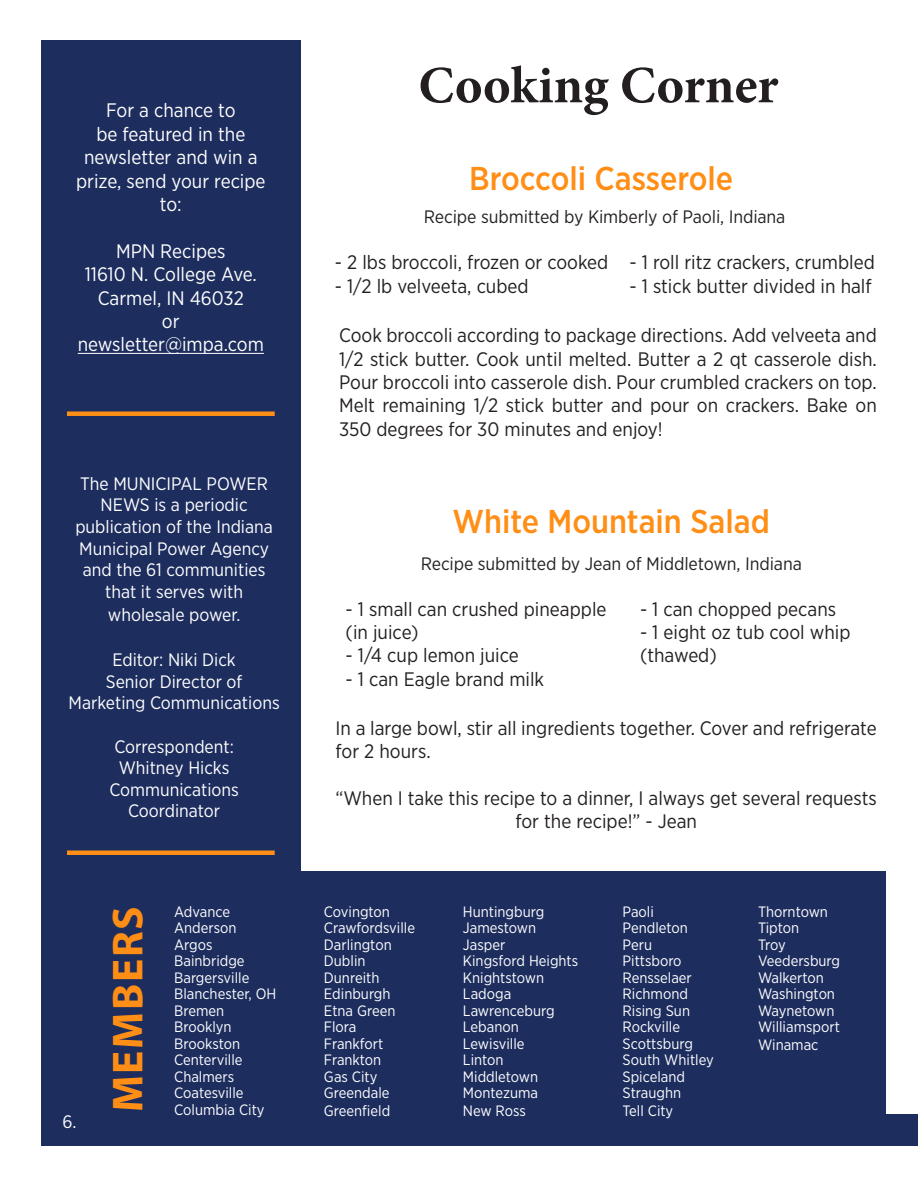
<style>
.page{position:relative;width:918px;height:1188px;background:#fff}
.page>*{position:absolute;margin:0;border:0;box-sizing:border-box;transform-origin:0 0}
.t1{font:700 52.5px "Minion Pro";color:#231f20}
.t2{font:700 43.5px "Myriad Pro";letter-spacing:.04em;color:#ff8e16}
.Headline1{font:500 33px "Gotham Narrow";color:#ff8e16}
.t3{font:19.5px/23.4px "Gotham Narrow";color:#231f20}
.t4{font:19.5px/23.4px "Gotham Narrow";color:#fff;text-align:center}
.t5{font:18px/21.6px "Gotham Narrow";color:#fff;text-align:center}
.t6{font:18px "Gotham Narrow";color:#231f20}
.t7{font:15px/16.5px "Gotham Narrow";color:#fff}
</style>
<div class="page">
<div style="left:41px;top:872px;width:845px;height:274px;background:#1d2d5e"></div>
<div style="left:41px;top:40px;width:259px;height:842px;background:#1d2d5e"></div>
<hr style="left:78px;top:353px;width:186px;height:1px;background:#fff">
<div style="left:67px;top:411px;width:208px;height:5px;background:#ff8e16"></div>
<div style="left:67px;top:850px;width:208px;height:5px;background:#ff8e16"></div>
<div style="left:860px;top:1115px;width:58px;height:31px;background:#1d2d5e"></div>
<p class="t4" style="left:76px;top:98px;width:191px">For a chance to<br>be featured in the newsletter and win a prize, send your recipe to:</p>
<p class="t4" style="left:116px;top:239px;width:111px">MPN Recipes</p>
<p class="t4" style="left:85px;top:262px;width:174px">11610 N. College Ave.</p>
<p class="t4" style="left:98px;top:286px;width:148px">Carmel, IN 46032</p>
<p class="t4" style="left:162px;top:309px;width:19px">or</p>
<p class="t4" style="left:78px;top:332px;width:188px">newsletter@impa.com</p>
<p class="t5" style="left:75px;top:472px;width:199px">The MUNICIPAL POWER<br>NEWS is a periodic publication of the Indiana<br>Municipal Power Agency and the 61 communities that it serves with</p>
<p class="t5" style="left:108px;top:604px;width:134px">wholesale power.</p>
<p class="t5" style="left:112px;top:649px;width:125px">Editor: Niki Dick</p>
<p class="t5" style="left:69px;top:670px;width:213px">Senior Director of<br>Marketing Communications</p>
<p class="t5" style="left:114px;top:735px;width:121px;text-align:left">Correspondent:<br>Whitney Hicks</p>
<p class="t5" style="left:109px;top:778px;width:131px">Communications<br>Coordinator</p>
<p class="t5" style="left:63px;top:1111px;width:16px">6.</p>
<p class="t2" style="left:100px;top:1112px;width:208px;rotate:-90deg">MEMBERS</p>
<p class="t7" style="left:174px;top:903px;width:64px">Advance<br>Anderson<br>Argos</p>
<p class="t7" style="left:174px;top:952px;width:104px">Bainbridge<br>Bargersville<br>Blanchester, OH</p>
<p class="t7" style="left:174px;top:1002px;width:52px">Bremen</p>
<p class="t7" style="left:174px;top:1018px;width:70px">Brooklyn<br>Brookston<br>Centerville<br>Chalmers</p>
<p class="t7" style="left:174px;top:1084px;width:92px">Coatesville<br>Columbia City</p>
<p class="t1" style="left:418px;top:49px;width:361px">Cooking Corner</p>
<p class="Headline1" style="left:469px;top:158px;width:266px">Broccoli Casserole</p>
<p class="t6" style="left:424px;top:205px;width:363px">Recipe submitted by Kimberly of Paoli, Indiana</p>
<p class="t3" style="left:335px;top:250px;width:275px">- 2 lbs broccoli, frozen or cooked</p>
<p class="t3" style="left:335px;top:274px;width:195px">- 1/2 lb velveeta, cubed</p>
<p class="t3" style="left:630px;top:250px;width:247px">- 1 roll ritz crackers, crumbled</p>
<p class="t3" style="left:630px;top:274px;width:244px">- 1 stick butter divided in half</p>
<p class="t3" style="left:339px;top:323px;width:539px;text-align:justify">Cook broccoli according to package directions. Add velveeta and 1/2 stick butter. Cook until melted. Butter a 2 qt casserole dish.<br>Pour broccoli into casserole dish. Pour crumbled crackers on top.<br>Melt remaining 1/2 stick butter and pour on crackers. Bake on 350 degrees for 30 minutes and enjoy!</p>
<p class="Headline1" style="left:453px;top:501px;width:319px">White Mountain Salad</p>
<p class="t6" style="left:421px;top:552px;width:383px">Recipe submitted by Jean of Middletown, Indiana</p>
<p class="t3" style="left:640px;top:597px;width:198px">- 1 can chopped pecans</p>
<p class="t3" style="left:640px;top:620px;width:212px">- 1 eight oz tub cool whip (thawed)</p>
<p class="t3" style="left:346px;top:597px;width:262px">- 1 small can crushed pineapple (in juice)</p>
<p class="t3" style="left:346px;top:644px;width:175px">- 1/4 cup lemon juice</p>
<p class="t3" style="left:346px;top:667px;width:200px">- 1 can Eagle brand milk</p>
<p class="t3" style="left:336px;top:716px;width:543px">In a large bowl, stir all ingredients together. Cover and refrigerate for 2 hours.</p>
<p class="t3" style="left:336px;top:786px;width:543px;text-align:center">“When I take this recipe to a dinner, I always get several requests for the recipe!” - Jean</p>
<p class="t7" style="left:324px;top:903px;width:93px">Covington<br>Crawfordsville<br>Darlington<br>Dublin<br>Dunreith<br>Edinburgh<br>Etna Green<br>Flora<br>Frankfort<br>Frankton<br>Gas City<br>Greendale</p>
<p class="t7" style="left:324px;top:1102px;width:68px">Greenfield</p>
<p class="t7" style="left:463px;top:903px;width:117px">Huntingburg<br>Jamestown<br>Jasper<br>Kingsford Heights<br>Knightstown<br>Ladoga<br>Lawrenceburg<br>Lebanon<br>Lewisville<br>Linton<br>Middletown<br>Montezuma</p>
<p class="t7" style="left:463px;top:1102px;width:64px">New Ross</p>
<p class="t7" style="left:623px;top:903px;width:93px">Paoli<br>Pendleton<br>Peru<br>Pittsboro<br>Rensselaer<br>Richmond<br>Rising Sun<br>Rockville<br>Scottsburg<br>South Whitley<br>Spiceland<br>Straughn</p>
<p class="t7" style="left:623px;top:1102px;width:52px">Tell City</p>
<p class="t7" style="left:758px;top:903px;width:84px">Thorntown<br>Tipton<br>Troy<br>Veedersburg<br>Walkerton<br>Washington<br>Waynetown<br>Williamsport</p>
<p class="t7" style="left:758px;top:1036px;width:62px">Winamac</p>
</div>
